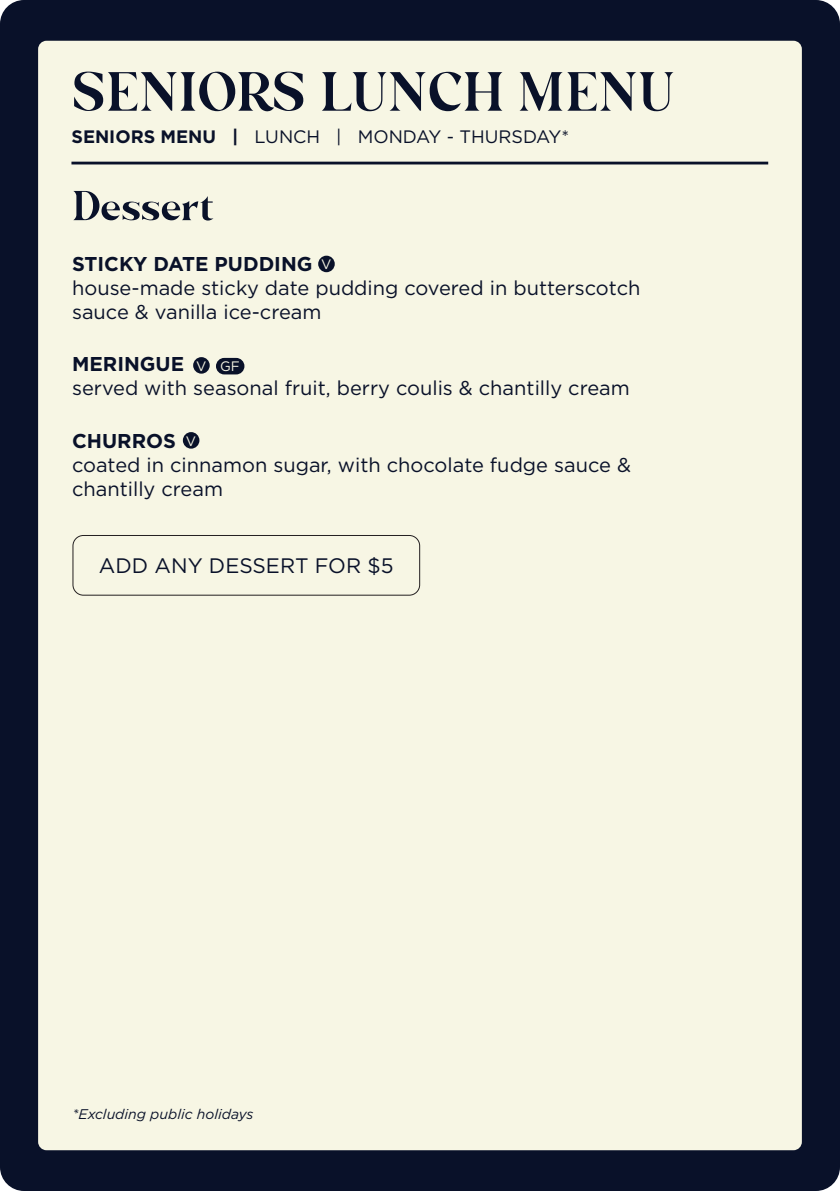
<style>
.page{position:relative;width:840px;height:1191px;background:#fff}
.page>*{position:absolute;margin:0;border:0;box-sizing:border-box;transform-origin:0 0}
.t1{font:66px "Carphe";color:#091129}
.t2{font:50px "Carphe";letter-spacing:.005em;color:#091129}
.t3{font:21px "Gotham";color:#091129}
.Description_on_Navy_BG{font:20px/24px "Gotham";color:#091129}
.Menu_Item_Navy_BG{font:700 20px "Gotham";color:#091129}
.t4{font:18px "Gotham";color:#091129}
.t5{font:italic 14px "Gotham";color:#091129}
.t6{font:13.6px "Gotham";color:#f7f6e4}
.s1{font-weight:700}
</style>
<div class="page">
<div style="left:0;top:0;width:839px;height:1191px;background:#091129;border-radius:24px"></div>
<div style="left:38px;top:41px;width:763px;height:1109px;background:#f7f6e4;border-radius:8px"></div>
<div style="left:318px;top:256px;width:16px;height:16px;background:#091129;border-radius:50%"></div>
<div style="left:216px;top:358px;width:28px;height:16px;background:#091129;border-radius:8px"></div>
<div style="left:193px;top:357px;width:16px;height:17px;background:#091129;border-radius:50%"></div>
<div style="left:183px;top:432px;width:16px;height:16px;background:#091129;border-radius:50%"></div>
<div style="left:73px;top:535px;width:347px;height:60px;border:1px solid #231f20;border-radius:10px"></div>
<hr style="left:71px;top:162px;width:696px;height:2px;background:#091129">
<p class="t1" style="left:71px;top:62px;width:604px">SENIORS LUNCH MENU</p>
<p class="t4" style="left:71px;top:125px;width:499px"><span class="s1">SENIORS MENU |</span> LUNCH | MONDAY - THURSDAY*</p>
<p class="t2" style="left:72px;top:183px;width:143px">Dessert</p>
<p class="Menu_Item_Navy_BG" style="left:72px;top:251px;width:242px">STICKY DATE PUDDING</p>
<p class="Description_on_Navy_BG" style="left:72px;top:275px;width:569px">house-made sticky date pudding covered in butterscotch sauce &amp; vanilla ice-cream</p>
<p class="Menu_Item_Navy_BG" style="left:72px;top:351px;width:113px">MERINGUE</p>
<p class="Description_on_Navy_BG" style="left:72px;top:376px;width:559px">served with seasonal fruit, berry coulis &amp; chantilly cream</p>
<p class="Menu_Item_Navy_BG" style="left:72px;top:427px;width:105px">CHURROS</p>
<p class="Description_on_Navy_BG" style="left:72px;top:452px;width:560px">coated in cinnamon sugar, with chocolate fudge sauce &amp; chantilly cream</p>
<p class="t6" style="left:321px;top:256px;width:12px">V</p>
<p class="t6" style="left:196px;top:357px;width:12px">V</p>
<p class="t6" style="left:220px;top:358px;width:21px">GF</p>
<p class="t6" style="left:186px;top:432px;width:12px">V</p>
<p class="t3" style="left:99px;top:552px;width:296px">ADD ANY DESSERT FOR $5</p>
<p class="t5" style="left:72px;top:1104px;width:182px">*Excluding public holidays</p>
</div>
